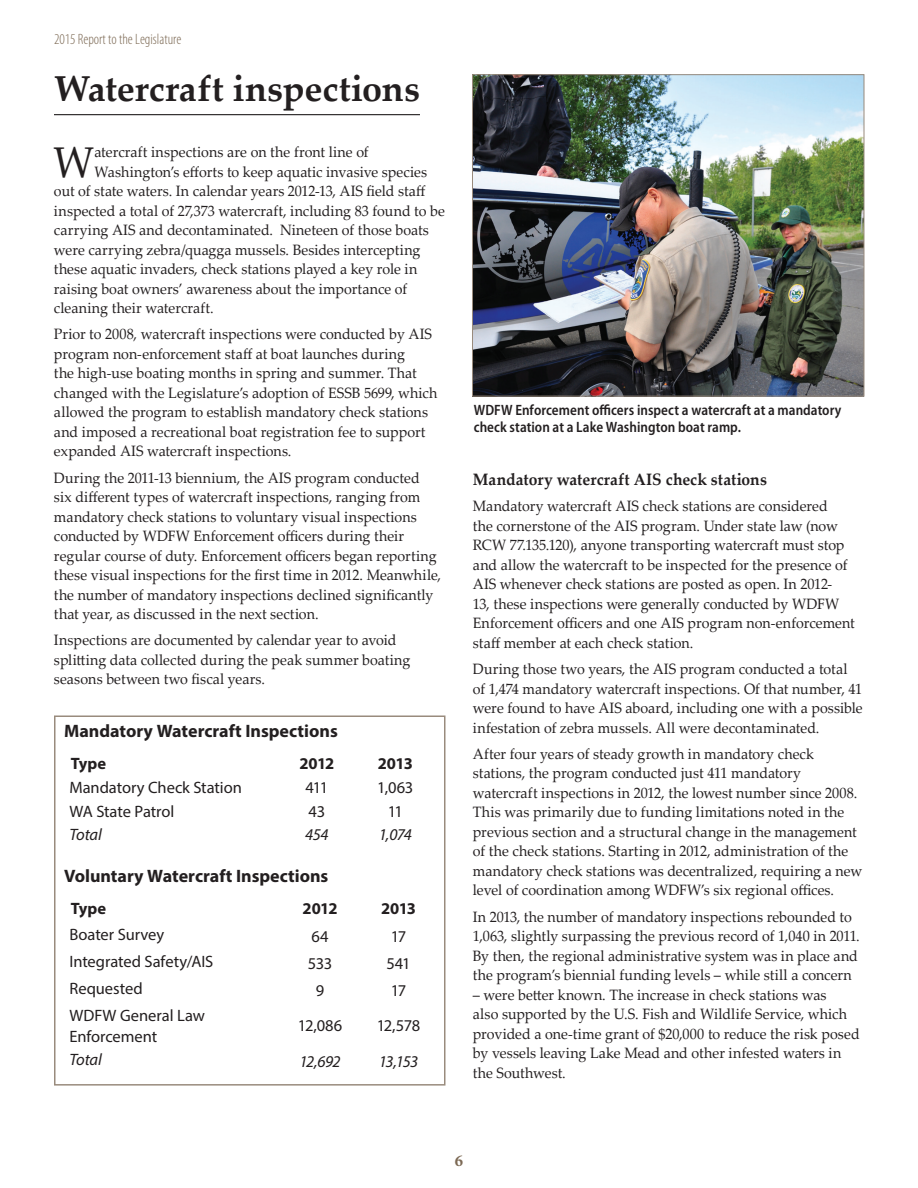
<style>
.page{position:relative;width:918px;height:1188px;background:#fff}
.page>*{position:absolute;margin:0;border:0;box-sizing:border-box;transform-origin:0 0}
.t1{font:43.05px "Palatino Linotype";color:#231f20;scale:.95 1}
.t2{font:700 36px "Palatino Linotype";letter-spacing:-.005em;color:#231f20}
.t3{font:700 18px "Myriad Pro";color:#231f20}
.t4{font:16.5px/21px "Myriad Pro";letter-spacing:-.005em;color:#231f20}
.t5{font:700 16.5px "Palatino Linotype";letter-spacing:.005em;color:#231f20;scale:.95 1}
.t6{font:italic 16.5px "Myriad Pro";letter-spacing:-.035em;color:#231f20}
.t7{font:700 16.5px "Myriad Pro";letter-spacing:-.04em;color:#231f20}
.t8{font:700 16.5px "Minion Pro";color:#7c6954}
.t9{font:15px/19.5px "Palatino Linotype";color:#231f20;scale:.95 1}
.t10{font:600 semi-condensed 15px/17.2px "Myriad Pro";color:#231f20;scale:.95 1}
.t11{font:300 condensed 15px "Myriad Pro";color:#7c6954}
</style>
<div class="page">
<hr style="left:54px;top:114px;width:366px;height:1px;background:#231f20">
<img style="left:474px;top:76px;width:388px;height:319px">
<div style="left:472px;top:74px;width:392px;height:323px;border:1px solid #998b7d"></div>
<div style="left:54px;top:716px;width:392px;height:370px;border:2px solid #998b7d"></div>
<p class="t11" style="left:54px;top:30px;width:129px">2015 Report to the Legislature</p>
<h2 class="t2" style="left:54px;top:63px;width:367px">Watercraft inspections</h2>
<h1 class="t1" style="left:54px;top:131px;width:45px">W</h1>
<p class="t9" style="left:94px;top:142px;width:290px">atercraft inspections are on the front line of</p>
<p class="t9" style="left:94px;top:161px;width:352px">Washington’s efforts to keep aquatic invasive species</p>
<p class="t9" style="left:54px;top:181px;width:393px">out of state waters. In calendar years 2012-13, AIS field staff</p>
<p class="t9" style="left:54px;top:200px;width:413px">inspected a total of 27,373 watercraft, including 83 found to be</p>
<p class="t9" style="left:54px;top:220px;width:396px">carrying AIS and decontaminated. Nineteen of those boats</p>
<p class="t9" style="left:54px;top:239px;width:387px">were carrying zebra/quagga mussels. Besides intercepting</p>
<p class="t9" style="left:54px;top:259px;width:384px">these aquatic invaders, check stations played a key role in</p>
<p class="t9" style="left:54px;top:278px;width:373px">raising boat owners’ awareness about the importance of</p>
<p class="t9" style="left:54px;top:298px;width:168px">cleaning their watercraft.</p>
<p class="t9" style="left:54px;top:324px;width:405px">Prior to 2008, watercraft inspections were conducted by AIS program non-enforcement staff at boat launches during<br>the high-use boating months in spring and summer. That changed with the Legislature’s adoption of ESSB 5699, which allowed the program to establish mandatory check stations and imposed a recreational boat registration fee to support expanded AIS watercraft inspections.</p>
<p class="t9" style="left:54px;top:467px;width:409px">During the 2011-13 biennium, the AIS program conducted six different types of watercraft inspections, ranging from mandatory check stations to voluntary visual inspections conducted by WDFW Enforcement officers during their regular course of duty. Enforcement officers began reporting these visual inspections for the first time in 2012. Meanwhile, the number of mandatory inspections declined significantly that year, as discussed in the next section.</p>
<p class="t9" style="left:54px;top:630px;width:377px">Inspections are documented by calendar year to avoid splitting data collected during the peak summer boating seasons between two fiscal years.</p>
<p class="t3" style="left:64px;top:719px;width:275px">Mandatory Watercraft Inspections</p>
<p class="t7" style="left:71px;top:753px;width:37px">Type</p>
<p class="t7" style="left:299px;top:753px;width:36px">2012</p>
<p class="t7" style="left:378px;top:753px;width:36px">2013</p>
<p class="t4" style="left:70px;top:777px;width:174px">Mandatory Check Station</p>
<p class="t4" style="left:306px;top:777px;width:24px">411</p>
<p class="t4" style="left:377px;top:777px;width:38px">1,063</p>
<p class="t4" style="left:70px;top:800px;width:106px">WA State Patrol</p>
<p class="t4" style="left:309px;top:800px;width:18px">43</p>
<p class="t4" style="left:388px;top:800px;width:17px">11</p>
<p class="t6" style="left:70px;top:824px;width:34px">Total</p>
<p class="t6" style="left:305px;top:824px;width:25px">454</p>
<p class="t6" style="left:379px;top:824px;width:35px">1,074</p>
<p class="t3" style="left:64px;top:865px;width:266px">Voluntary Watercraft Inspections</p>
<p class="t7" style="left:71px;top:898px;width:37px">Type</p>
<p class="t7" style="left:303px;top:898px;width:36px">2012</p>
<p class="t7" style="left:381px;top:898px;width:36px">2013</p>
<p class="t4" style="left:70px;top:924px;width:96px">Boater Survey</p>
<p class="t4" style="left:311px;top:926px;width:19px">64</p>
<p class="t4" style="left:391px;top:926px;width:17px">17</p>
<p class="t4" style="left:70px;top:951px;width:145px">Integrated Safety/AIS</p>
<p class="t4" style="left:308px;top:953px;width:26px">533</p>
<p class="t4" style="left:386px;top:953px;width:26px">541</p>
<p class="t4" style="left:70px;top:978px;width:75px">Requested</p>
<p class="t4" style="left:316px;top:980px;width:10px">9</p>
<p class="t4" style="left:391px;top:980px;width:17px">17</p>
<p class="t4" style="left:70px;top:1005px;width:137px">WDFW General Law<br>Enforcement</p>
<p class="t4" style="left:298px;top:1015px;width:46px">12,086</p>
<p class="t4" style="left:377px;top:1015px;width:45px">12,578</p>
<p class="t6" style="left:70px;top:1049px;width:34px">Total</p>
<p class="t6" style="left:299px;top:1051px;width:43px">12,692</p>
<p class="t6" style="left:379px;top:1051px;width:41px">13,153</p>
<p class="t10" style="left:474px;top:402px;width:388px">WDFW Enforcement officers inspect a watercraft at a mandatory check station at a Lake Washington boat ramp.</p>
<p class="t5" style="left:473px;top:468px;width:311px">Mandatory watercraft AIS check stations</p>
<p class="t9" style="left:473px;top:496px;width:404px">Mandatory watercraft AIS check stations are considered<br>the cornerstone of the AIS program. Under state law (now RCW 77.135.120), anyone transporting watercraft must stop and allow the watercraft to be inspected for the presence of AIS whenever check stations are posted as open. In 2012-<br>13, these inspections were generally conducted by WDFW Enforcement officers and one AIS program non-enforcement staff member at each check station.</p>
<p class="t9" style="left:473px;top:659px;width:412px">During those two years, the AIS program conducted a total of 1,474 mandatory watercraft inspections. Of that number, 41 were found to have AIS aboard, including one with a possible infestation of zebra mussels. All were decontaminated.</p>
<p class="t9" style="left:473px;top:743px;width:412px">After four years of steady growth in mandatory check stations, the program conducted just 411 mandatory watercraft inspections in 2012, the lowest number since 2008.<br>This was primarily due to funding limitations noted in the previous section and a structural change in the management of the check stations. Starting in 2012, administration of the mandatory check stations was decentralized, requiring a new level of coordination among WDFW’s six regional offices.</p>
<p class="t9" style="left:473px;top:906px;width:407px">In 2013, the number of mandatory inspections rebounded to 1,063, slightly surpassing the previous record of 1,040 in 2011.<br>By then, the regional administrative system was in place and the program’s biennial funding levels – while still a concern</p>
<p class="t9" style="left:473px;top:984px;width:409px">– were better known. The increase in check stations was<br>also supported by the U.S. Fish and Wildlife Service, which provided a one-time grant of $20,000 to reduce the risk posed by vessels leaving Lake Mead and other infested waters in the Southwest.</p>
<p class="t8" style="left:455px;top:1149px;width:10px">6</p>
</div>
